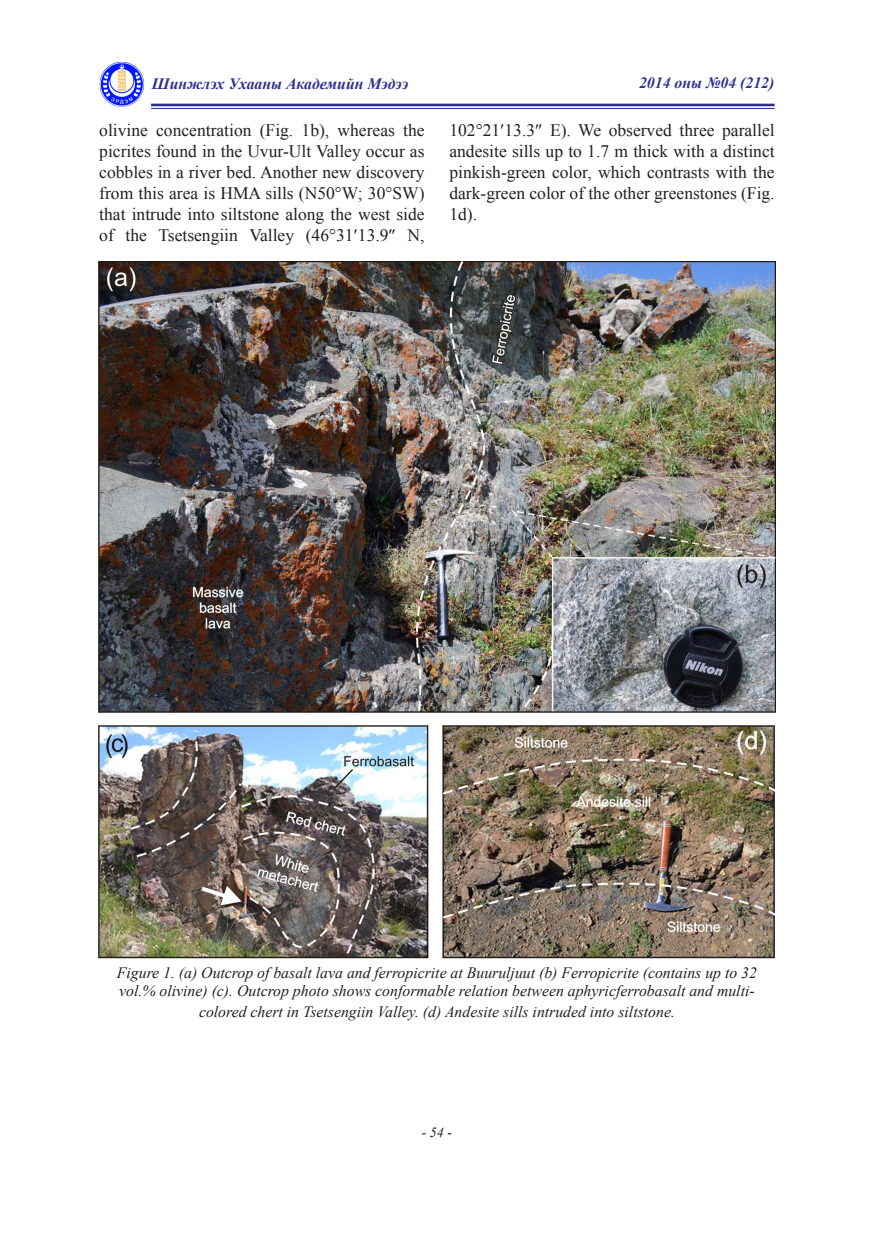
<style>
.page{position:relative;width:874px;height:1241px;background:#fff}
.page>*{position:absolute;margin:0;border:0;box-sizing:border-box;transform-origin:0 0}
.t1{font:17.5px/21px "Times New Roman";color:#231f20;text-align:justify}
.t2{font:italic 15.75px/18.9px "Times New Roman";color:#231f20}
.t3{font:italic 700 15.75px "Times New Roman";color:#2e3092}
.t4{font:italic 14px "Times New Roman";color:#231f20}
</style>
<div class="page">
<hr style="left:151px;top:104px;width:623px;height:2px;background:#2e3092">
<hr style="left:151px;top:108px;width:623px;height:1px;background:#2e3092">
<img style="left:99px;top:62px;width:45px;height:45px">
<img style="left:99px;top:262px;width:675px;height:696px">
<p class="t3" style="left:152px;top:73px;width:258px">Шинжлэх Ухааны Академийн Мэдээ</p>
<p class="t3" style="left:638px;top:72px;width:137px">2014 оны №04 (212)</p>
<p class="t1" style="left:99px;top:120px;width:326px">olivine concentration (Fig. 1b), whereas the picrites found in the Uvur-Ult Valley occur as cobbles in a river bed. Another new discovery from this area is HMA sills (N50°W; 30°SW) that intrude into siltstone along the west side of the Tsetsengiin Valley (46°31 13.9 N,</p>
<p class="t1" style="left:449px;top:120px;width:326px">102°21 13.3 E). We observed three parallel andesite sills up to 1.7 m thick with a distinct pinkish-green color, which contrasts with the dark-green color of the other greenstones (Fig.<br>1d).</p>
<p class="t2" style="left:117px;top:962px;width:641px">Figure 1. (a) Outcrop of basalt lava and ferropicrite at Buuruljuut (b) Ferropicrite (contains up to 32 vol.% olivine) (c). Outcrop photo shows conformable relation between aphyricferrobasalt and multi-</p>
<p class="t2" style="left:199px;top:1002px;width:477px">colored chert in Tsetsengiin Valley. (d) Andesite sills intruded into siltstone.</p>
<p class="t4" style="left:421px;top:1122px;width:32px">- 54 -</p>
</div>
